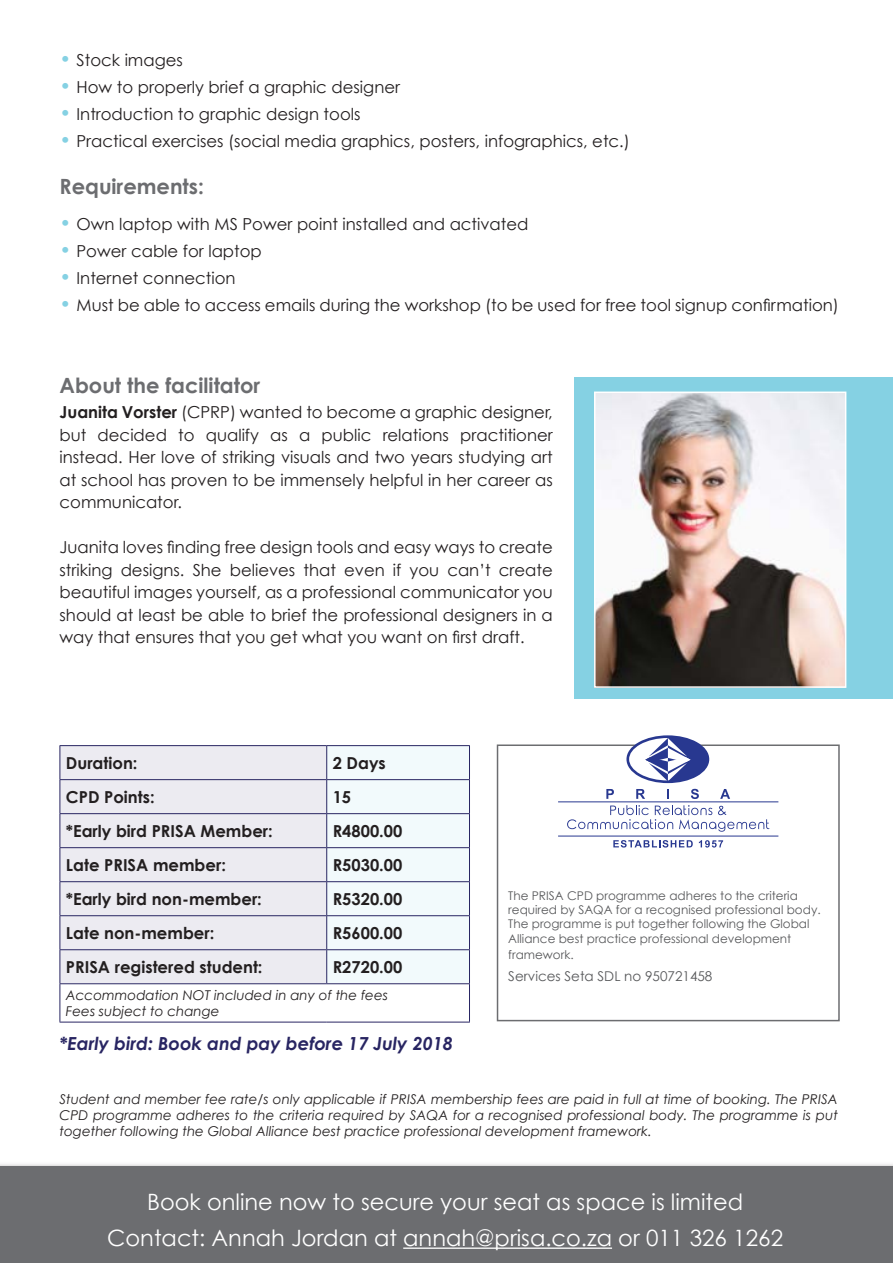
<style>
.page{position:relative;width:893px;height:1263px;background:#fff}
.page>*{position:absolute;margin:0;border:0;box-sizing:border-box;transform-origin:0 0}
.t1{font:22.5px "Century Gothic";color:#fff}
.t2{font:700 21px "Century Gothic";color:#6c6d70}
.t3{font:italic 700 18px "Century Gothic";color:#282562}
.t4{font:16.5px/22.5px "Century Gothic";color:#231f20;text-align:justify}
.t5{font:700 16.5px "Century Gothic";color:#231f20}
.t6{font:italic 13.5px/16.2px "Century Gothic";color:#231f20;text-align:justify}
.t7{font:13.5px "Century Gothic";color:#57585a}
.t8{font:12px/14.4px "Century Gothic";color:#57585a}
.s1{font-size:19.5px;color:#85d1e3}
.s2{font-weight:700}
</style>
<div class="page">
<div style="left:61px;top:746px;width:265px;height:237px;background:#ecebf1"></div>
<div style="left:327px;top:746px;width:142px;height:237px;background:#f2fafc"></div>
<hr style="left:60px;top:745px;width:267px;height:1px;background:#282562">
<hr style="left:60px;top:746px;width:1px;height:33px;background:#282562">
<hr style="left:327px;top:745px;width:143px;height:1px;background:#282562">
<hr style="left:326px;top:746px;width:1px;height:33px;background:#282562">
<hr style="left:469px;top:746px;width:1px;height:33px;background:#282562">
<hr style="left:60px;top:779px;width:267px;height:1px;background:#282562">
<hr style="left:60px;top:780px;width:1px;height:33px;background:#282562">
<hr style="left:327px;top:779px;width:143px;height:1px;background:#282562">
<hr style="left:326px;top:780px;width:1px;height:33px;background:#282562">
<hr style="left:469px;top:780px;width:1px;height:33px;background:#282562">
<hr style="left:60px;top:813px;width:267px;height:1px;background:#282562">
<hr style="left:60px;top:814px;width:1px;height:33px;background:#282562">
<hr style="left:327px;top:813px;width:143px;height:1px;background:#282562">
<hr style="left:326px;top:814px;width:1px;height:33px;background:#282562">
<hr style="left:469px;top:814px;width:1px;height:33px;background:#282562">
<hr style="left:60px;top:847px;width:267px;height:1px;background:#282562">
<hr style="left:60px;top:848px;width:1px;height:33px;background:#282562">
<hr style="left:327px;top:847px;width:143px;height:1px;background:#282562">
<hr style="left:326px;top:848px;width:1px;height:33px;background:#282562">
<hr style="left:469px;top:848px;width:1px;height:33px;background:#282562">
<hr style="left:60px;top:881px;width:267px;height:1px;background:#282562">
<hr style="left:60px;top:882px;width:1px;height:33px;background:#282562">
<hr style="left:327px;top:881px;width:143px;height:1px;background:#282562">
<hr style="left:326px;top:882px;width:1px;height:33px;background:#282562">
<hr style="left:469px;top:882px;width:1px;height:33px;background:#282562">
<hr style="left:60px;top:915px;width:267px;height:1px;background:#282562">
<hr style="left:60px;top:916px;width:1px;height:33px;background:#282562">
<hr style="left:327px;top:915px;width:143px;height:1px;background:#282562">
<hr style="left:326px;top:916px;width:1px;height:33px;background:#282562">
<hr style="left:469px;top:916px;width:1px;height:33px;background:#282562">
<hr style="left:60px;top:949px;width:267px;height:1px;background:#282562">
<hr style="left:60px;top:950px;width:1px;height:33px;background:#282562">
<hr style="left:327px;top:949px;width:143px;height:1px;background:#282562">
<hr style="left:326px;top:950px;width:1px;height:33px;background:#282562">
<hr style="left:469px;top:950px;width:1px;height:33px;background:#282562">
<hr style="left:60px;top:983px;width:267px;height:1px;background:#282562">
<hr style="left:60px;top:984px;width:1px;height:38px;background:#282562">
<hr style="left:327px;top:983px;width:143px;height:1px;background:#282562">
<hr style="left:469px;top:984px;width:1px;height:38px;background:#282562">
<hr style="left:60px;top:1022px;width:267px;height:1px;background:#282562">
<hr style="left:327px;top:1022px;width:143px;height:1px;background:#282562">
<div style="left:497px;top:744px;width:343px;height:277px;border:2px solid #6c6d70"></div>
<hr style="left:558px;top:801px;width:220px;height:1px;background:#283890">
<hr style="left:558px;top:836px;width:220px;height:1px;background:#283890">
<svg style="left:606px;top:789px;width:8px;height:10px"></svg>
<svg style="left:636px;top:789px;width:9px;height:10px"></svg>
<svg style="left:667px;top:789px;width:2px;height:10px"></svg>
<svg style="left:691px;top:789px;width:8px;height:10px"></svg>
<svg style="left:720px;top:789px;width:10px;height:10px"></svg>
<svg style="left:613px;top:840px;width:80px;height:7px"></svg>
<svg style="left:699px;top:840px;width:24px;height:7px"></svg>
<svg style="left:567px;top:805px;width:202px;height:27px"></svg>
<svg style="left:626px;top:735px;width:83px;height:48px"></svg>
<div style="left:0;top:1161px;width:893px;height:102px;background:#231f20;opacity:.75"></div>
<div style="left:0;top:1166px;width:893px;height:97px;background:#6c6d70"></div>
<hr style="left:403px;top:1247px;width:209px;height:2px;background:#fff">
<div style="left:574px;top:377px;width:319px;height:321px;background:#85d1e3"></div>
<img style="left:597px;top:394px;width:246px;height:291px">
<div style="left:594px;top:391px;width:252px;height:297px;border:2px solid #fff"></div>
<p class="t4" style="left:60px;top:49px;width:125px"><span class="s1">•</span> Stock images</p>
<p class="t4" style="left:60px;top:76px;width:342px"><span class="s1">•</span> How to properly brief a graphic designer</p>
<p class="t4" style="left:60px;top:103px;width:303px"><span class="s1">•</span> Introduction to graphic design tools</p>
<p class="t4" style="left:60px;top:130px;width:572px"><span class="s1">•</span> Practical exercises (social media graphics, posters, infographics, etc.)</p>
<p class="t2" style="left:60px;top:173px;width:146px">Requirements:</p>
<p class="t4" style="left:60px;top:213px;width:470px"><span class="s1">•</span> Own laptop with MS Power point installed and activated</p>
<p class="t4" style="left:60px;top:240px;width:204px"><span class="s1">•</span> Power cable for laptop</p>
<p class="t4" style="left:60px;top:267px;width:178px"><span class="s1">•</span> Internet connection</p>
<p class="t4" style="left:60px;top:294px;width:781px"><span class="s1">•</span> Must be able to access emails during the workshop (to be used for free tool signup confirmation)</p>
<p class="t2" style="left:60px;top:372px;width:202px">About the facilitator</p>
<p class="t4" style="left:60px;top:401px;width:495px"><span class="s2">Juanita Vorster</span> (CPRP) wanted to become a graphic designer, but decided to qualify as a public relations practitioner instead. Her love of striking visuals and two years studying art at school has proven to be immensely helpful in her career as communicator.</p>
<p class="t4" style="left:60px;top:536px;width:495px">Juanita loves finding free design tools and easy ways to create striking designs. She believes that even if you can’t create beautiful images yourself, as a professional communicator you should at least be able to brief the professional designers in a way that ensures that you get what you want on first draft.</p>
<p class="t5" style="left:66px;top:752px;width:73px">Duration:</p>
<p class="t5" style="left:333px;top:752px;width:55px">2 Days</p>
<p class="t5" style="left:66px;top:786px;width:90px">CPD Points:</p>
<p class="t5" style="left:333px;top:786px;width:20px">15</p>
<p class="t5" style="left:66px;top:820px;width:208px">*Early bird PRISA Member:</p>
<p class="t5" style="left:333px;top:820px;width:71px">R4800.00</p>
<p class="t5" style="left:66px;top:854px;width:162px">Late PRISA member:</p>
<p class="t5" style="left:333px;top:854px;width:71px">R5030.00</p>
<p class="t5" style="left:66px;top:888px;width:198px">*Early bird non-member:</p>
<p class="t5" style="left:333px;top:888px;width:71px">R5320.00</p>
<p class="t5" style="left:66px;top:922px;width:150px">Late non-member:</p>
<p class="t5" style="left:333px;top:922px;width:71px">R5600.00</p>
<p class="t5" style="left:66px;top:956px;width:198px">PRISA registered student:</p>
<p class="t5" style="left:333px;top:956px;width:71px">R2720.00</p>
<p class="t6" style="left:66px;top:987px;width:324px">Accommodation NOT included in any of the fees</p>
<p class="t6" style="left:66px;top:1003px;width:155px">Fees subject to change</p>
<p class="t3" style="left:60px;top:1032px;width:395px">*Early bird: Book and pay before 17 July 2018</p>
<p class="t8" style="left:508px;top:888px;width:314px">The PRISA CPD programme adheres to the criteria required by SAQA for a recognised professional body.</p>
<p class="t8" style="left:508px;top:917px;width:303px">The programme is put together following the Global<br>Alliance best practice professional development</p>
<p class="t8" style="left:508px;top:947px;width:67px">framework.</p>
<p class="t7" style="left:508px;top:967px;width:206px">Services Seta SDL no 950721458</p>
<p class="t6" style="left:60px;top:1091px;width:780px">Student and member fee rate/s only applicable if PRISA membership fees are paid in full at time of booking. The PRISA CPD programme adheres to the criteria required by SAQA for a recognised professional body. The programme is put together following the Global Alliance best practice professional development framework.</p>
<p class="t1" style="left:147px;top:1188px;width:598px">Book online now to secure your seat as space is limited</p>
<p class="t1" style="left:107px;top:1224px;width:677px">Contact: Annah Jordan at annah@prisa.co.za or 011 326 1262</p>
</div>
